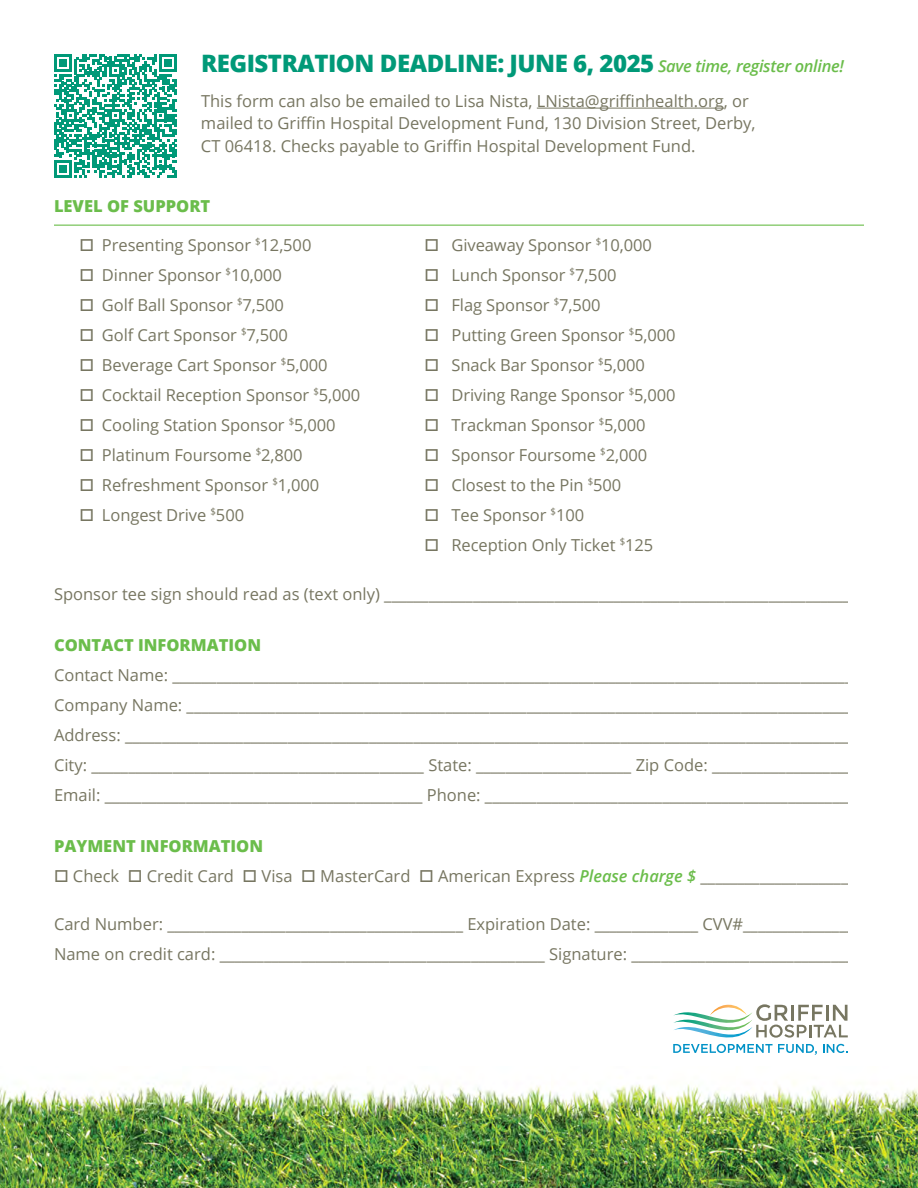
<style>
.page{position:relative;width:918px;height:1188px;background:#fff}
.page>*{position:absolute;margin:0;border:0;box-sizing:border-box;transform-origin:0 0}
.t1{font:800 24px "Open Sans";letter-spacing:-.02em;color:#009978}
.t2{font:16.5px/22.5px "Open Sans";letter-spacing:-.005em;color:#777661}
.t3{font:800 16.5px "Open Sans";color:#6bbd4b}
.s1{font-weight:600;font-style:italic;font-size:16.5px;color:#6bbd4b}
.s2{font-weight:600;font-style:italic;color:#6bbd4b}
</style>
<div class="page">
<img style="left:0;top:1083px;width:918px;height:105px">
<hr style="left:537px;top:108px;width:187px;height:1px;background:#777661">
<hr style="left:54px;top:225px;width:810px;height:1px;background:#6bbd4b">
<svg style="left:673px;top:1004px;width:175px;height:51px"></svg>
<svg style="left:54px;top:54px;width:123px;height:123px"></svg>
<p class="t1" style="left:201px;top:45px;width:644px">REGISTRATION DEADLINE: JUNE 6, 2025 <span class="s1">Save time, register online!</span></p>
<p class="t2" style="left:201px;top:89px;width:556px">This form can also be emailed to Lisa Nista, LNista@griffinhealth.org, or mailed to Griffin Hospital Development Fund, 130 Division Street, Derby,<br>CT 06418. Checks payable to Griffin Hospital Development Fund.</p>
<p class="t3" style="left:54px;top:193px;width:158px">LEVEL OF SUPPORT</p>
<p class="t2" style="left:79px;top:233px;width:233px">□ Presenting Sponsor <sup>$</sup>12,500</p>
<p class="t2" style="left:424px;top:233px;width:229px">□ Giveaway Sponsor <sup>$</sup>10,000</p>
<p class="t2" style="left:79px;top:263px;width:204px">□ Dinner Sponsor <sup>$</sup>10,000</p>
<p class="t2" style="left:424px;top:263px;width:193px">□ Lunch Sponsor <sup>$</sup>7,500</p>
<p class="t2" style="left:79px;top:293px;width:206px">□ Golf Ball Sponsor <sup>$</sup>7,500</p>
<p class="t2" style="left:424px;top:293px;width:178px">□ Flag Sponsor <sup>$</sup>7,500</p>
<p class="t2" style="left:79px;top:323px;width:210px">□ Golf Cart Sponsor <sup>$</sup>7,500</p>
<p class="t2" style="left:424px;top:323px;width:253px">□ Putting Green Sponsor <sup>$</sup>5,000</p>
<p class="t2" style="left:79px;top:353px;width:250px">□ Beverage Cart Sponsor <sup>$</sup>5,000</p>
<p class="t2" style="left:425px;top:353px;width:222px">□ Snack Bar Sponsor <sup>$</sup>5,000</p>
<p class="t2" style="left:79px;top:383px;width:282px">□ Cocktail Reception Sponsor <sup>$</sup>5,000</p>
<p class="t2" style="left:424px;top:383px;width:253px">□ Driving Range Sponsor <sup>$</sup>5,000</p>
<p class="t2" style="left:79px;top:413px;width:258px">□ Cooling Station Sponsor <sup>$</sup>5,000</p>
<p class="t2" style="left:425px;top:413px;width:223px">□ Trackman Sponsor <sup>$</sup>5,000</p>
<p class="t2" style="left:79px;top:443px;width:225px">□ Platinum Foursome <sup>$</sup>2,800</p>
<p class="t2" style="left:424px;top:443px;width:224px">□ Sponsor Foursome <sup>$</sup>2,000</p>
<p class="t2" style="left:79px;top:473px;width:241px">□ Refreshment Sponsor <sup>$</sup>1,000</p>
<p class="t2" style="left:425px;top:473px;width:198px">□ Closest to the Pin <sup>$</sup>500</p>
<p class="t2" style="left:79px;top:503px;width:166px">□ Longest Drive <sup>$</sup>500</p>
<p class="t2" style="left:425px;top:503px;width:161px">□ Tee Sponsor <sup>$</sup>100</p>
<p class="t2" style="left:425px;top:533px;width:230px">□ Reception Only Ticket <sup>$</sup>125</p>
<p class="t2" style="left:54px;top:583px;width:798px">Sponsor tee sign should read as (text only) _______________________________________________________________</p>
<p class="t3" style="left:54px;top:633px;width:209px">CONTACT INFORMATION</p>
<p class="t2" style="left:54px;top:664px;width:800px">Contact Name: ____________________________________________________________________________________________</p>
<p class="t2" style="left:54px;top:694px;width:807px">Company Name: ___________________________________________________________________________________________</p>
<p class="t2" style="left:54px;top:724px;width:804px">Address: ___________________________________________________________________________________________________</p>
<p class="t2" style="left:54px;top:754px;width:807px">City: _____________________________________________ State: _____________________ Zip Code: ____________________</p>
<p class="t2" style="left:54px;top:784px;width:809px">Email: ___________________________________________ Phone: ___________________________________________________</p>
<p class="t3" style="left:54px;top:834px;width:211px">PAYMENT INFORMATION</p>
<p class="t2" style="left:54px;top:865px;width:803px">□ Check □ Credit Card □ Visa □ MasterCard □ American Express <span class="s2">Please charge $</span> _____________________</p>
<p class="t2" style="left:54px;top:913px;width:802px">Card Number: ________________________________________ Expiration Date: ______________ CVV#_______________</p>
<p class="t2" style="left:54px;top:943px;width:801px">Name on credit card: ____________________________________________ Signature: ______________________________</p>
</div>
